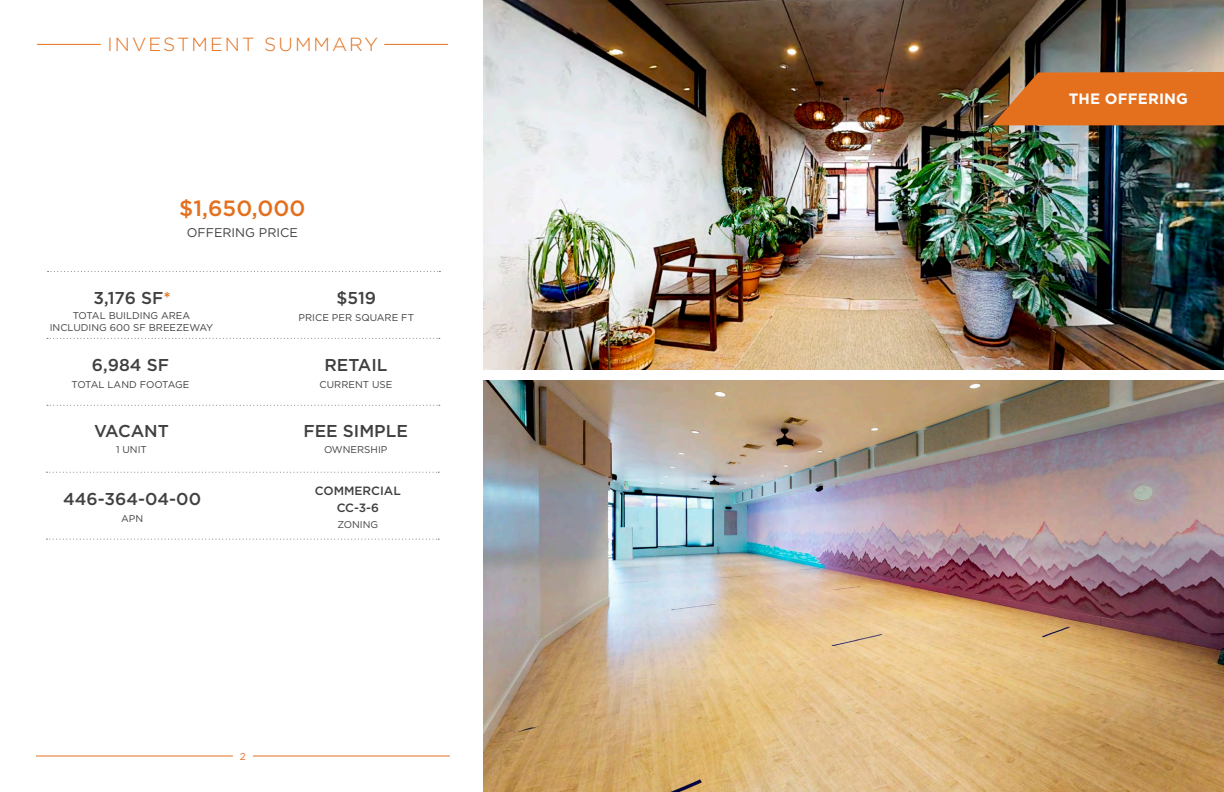
<style>
.page{position:relative;width:1224px;height:792px;background:#fff}
.page>*{position:absolute;margin:0;border:0;box-sizing:border-box;transform-origin:0 0}
.Property_Specs_New{font:500 22.1px "Gotham";color:#e4701e}
.t1{font:300 19px "Gotham";letter-spacing:.11em;color:#e4701e}
.Property_Specs_New-2{font:500 17.2px "Gotham";color:#404040}
.Heading_1{font:700 15px "Gotham";letter-spacing:.01em;color:#fff}
.Property_Specs_New-3{font:12.6px "Gotham";color:#404040}
.Property_Specs_New-4{font:500 12px "Gotham";color:#404040}
.t2{font:10px "Gotham";color:#e4701e}
.Property_Specs_New-5{font:9.8px/12px "Gotham";color:#404040;text-align:center}
.s1{color:#e4701e}
</style>
<div class="page">
<img style="left:484px;top:0;width:740px;height:369px">
<img style="left:484px;top:381px;width:740px;height:411px">
<hr style="left:36px;top:756px;width:197px;height:1px;background:#e4701e">
<hr style="left:37px;top:44px;width:64px;height:1px;background:#e4701e">
<hr style="left:384px;top:44px;width:64px;height:1px;background:#e4701e">
<hr style="left:253px;top:756px;width:197px;height:1px;background:#e4701e">
<svg style="left:992px;top:72px;width:232px;height:53px;background:#d76d21"></svg>
<svg style="left:48px;top:271px;width:392px;height:1px"></svg>
<svg style="left:47px;top:338px;width:393px;height:1px"></svg>
<svg style="left:47px;top:405px;width:393px;height:1px"></svg>
<svg style="left:46px;top:472px;width:393px;height:1px"></svg>
<svg style="left:46px;top:539px;width:393px;height:1px"></svg>
<p class="t1" style="left:108px;top:32px;width:272px">INVESTMENT SUMMARY</p>
<p class="Property_Specs_New" style="left:179px;top:194px;width:128px">$1,650,000</p>
<p class="Property_Specs_New-3" style="left:187px;top:225px;width:113px">OFFERING PRICE</p>
<p class="Property_Specs_New-2" style="left:93px;top:287px;width:79px">3,176 SF<span class="s1">*</span></p>
<p class="Property_Specs_New-2" style="left:336px;top:287px;width:41px">$519</p>
<p class="Property_Specs_New-5" style="left:299px;top:311px;width:117px">PRICE PER SQUARE FT</p>
<p class="Property_Specs_New-2" style="left:92px;top:354px;width:79px">6,984 SF</p>
<p class="Property_Specs_New-5" style="left:72px;top:378px;width:119px">TOTAL LAND FOOTAGE</p>
<p class="Property_Specs_New-5" style="left:50px;top:310px;width:165px">TOTAL BUILDING AREA<br>INCLUDING 600 SF BREEZEWAY</p>
<p class="Property_Specs_New-2" style="left:324px;top:354px;width:65px">RETAIL</p>
<p class="Property_Specs_New-5" style="left:320px;top:378px;width:74px">CURRENT USE</p>
<p class="Property_Specs_New-2" style="left:94px;top:419px;width:76px">VACANT</p>
<p class="Property_Specs_New-5" style="left:116px;top:443px;width:32px">1 UNIT</p>
<p class="Property_Specs_New-2" style="left:63px;top:488px;width:140px">446-364-04-00</p>
<p class="Property_Specs_New-5" style="left:121px;top:512px;width:24px">APN</p>
<p class="Property_Specs_New-2" style="left:304px;top:419px;width:106px">FEE SIMPLE</p>
<p class="Property_Specs_New-5" style="left:324px;top:443px;width:65px">OWNERSHIP</p>
<p class="Property_Specs_New-4" style="left:315px;top:483px;width:87px">COMMERCIAL</p>
<p class="Property_Specs_New-4" style="left:337px;top:500px;width:44px">CC-3-6</p>
<p class="Property_Specs_New-5" style="left:337px;top:519px;width:42px">ZONING</p>
<p class="t2" style="left:240px;top:750px;width:7px">2</p>
<p class="Heading_1" style="left:1069px;top:89px;width:121px">THE OFFERING</p>
</div>
